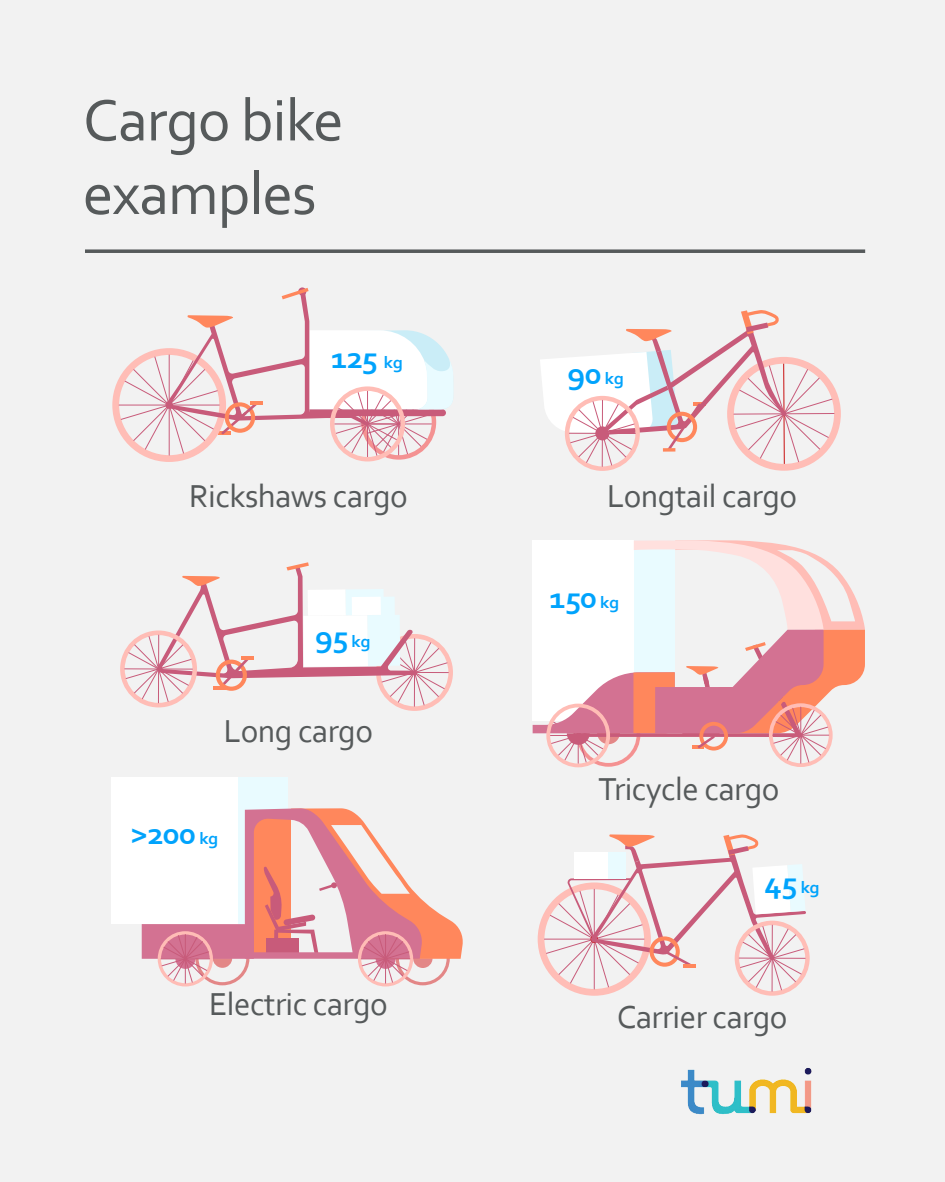
<style>
.page{position:relative;width:945px;height:1182px;background:#fff}
.page>*{position:absolute;margin:0;border:0;box-sizing:border-box;transform-origin:0 0}
.t1{font:61.25px/73.5px "Corbel";letter-spacing:-.015em;color:#565a5b}
.t2{font:33.25px "Corbel";letter-spacing:-.015em;color:#565a5b}
.t3{font:700 30.89px "Corbel";letter-spacing:-.015em;color:#00a3fc;scale:1.08 1}
.s1{font-size:17.06px}
</style>
<div class="page">
<div style="left:0;top:0;width:945px;height:1181px;background:#f2f2f2"></div>
<svg style="left:85px;top:249px;width:780px;height:4px;background:#686c6d"></svg>
<svg style="left:112px;top:288px;width:341px;height:174px"></svg>
<div style="left:238px;top:777px;width:49px;height:147px;background:#e9fbff"></div>
<div style="left:112px;top:777px;width:126px;height:147px;background:#fff"></div>
<svg style="left:540px;top:310px;width:301px;height:161px"></svg>
<svg style="left:120px;top:562px;width:333px;height:149px"></svg>
<svg style="left:538px;top:834px;width:272px;height:161px"></svg>
<div style="left:574px;top:852px;width:35px;height:26px;background:#fff"></div>
<div style="left:609px;top:852px;width:17px;height:26px;background:#e9fbff"></div>
<svg style="left:142px;top:808px;width:321px;height:178px"></svg>
<svg style="left:533px;top:540px;width:332px;height:227px"></svg>
<img style="left:681px;top:1068px;width:131px;height:47px">
<h1 class="t1" style="left:83px;top:89px;width:262px">Cargo bike examples</h1>
<p class="t3" style="left:331px;top:346px;width:68px">125 <span class="s1">kg</span></p>
<p class="t2" style="left:189px;top:483px;width:220px">Rickshaws cargo</p>
<p class="t3" style="left:315px;top:625px;width:53px">95 <span class="s1">kg</span></p>
<p class="t2" style="left:224px;top:718px;width:151px">Long cargo</p>
<p class="t3" style="left:130px;top:822px;width:83px">&gt;200 <span class="s1">kg</span></p>
<p class="t2" style="left:209px;top:991px;width:180px">Electric cargo</p>
<p class="t3" style="left:567px;top:362px;width:54px">90 <span class="s1">kg</span></p>
<p class="t2" style="left:607px;top:483px;width:192px">Longtail cargo</p>
<p class="t3" style="left:549px;top:586px;width:66px">150 <span class="s1">kg</span></p>
<p class="t2" style="left:598px;top:776px;width:183px">Tricycle cargo</p>
<p class="t3" style="left:765px;top:870px;width:52px">45 <span class="s1">kg</span></p>
<p class="t2" style="left:617px;top:1004px;width:172px">Carrier cargo</p>
</div>
